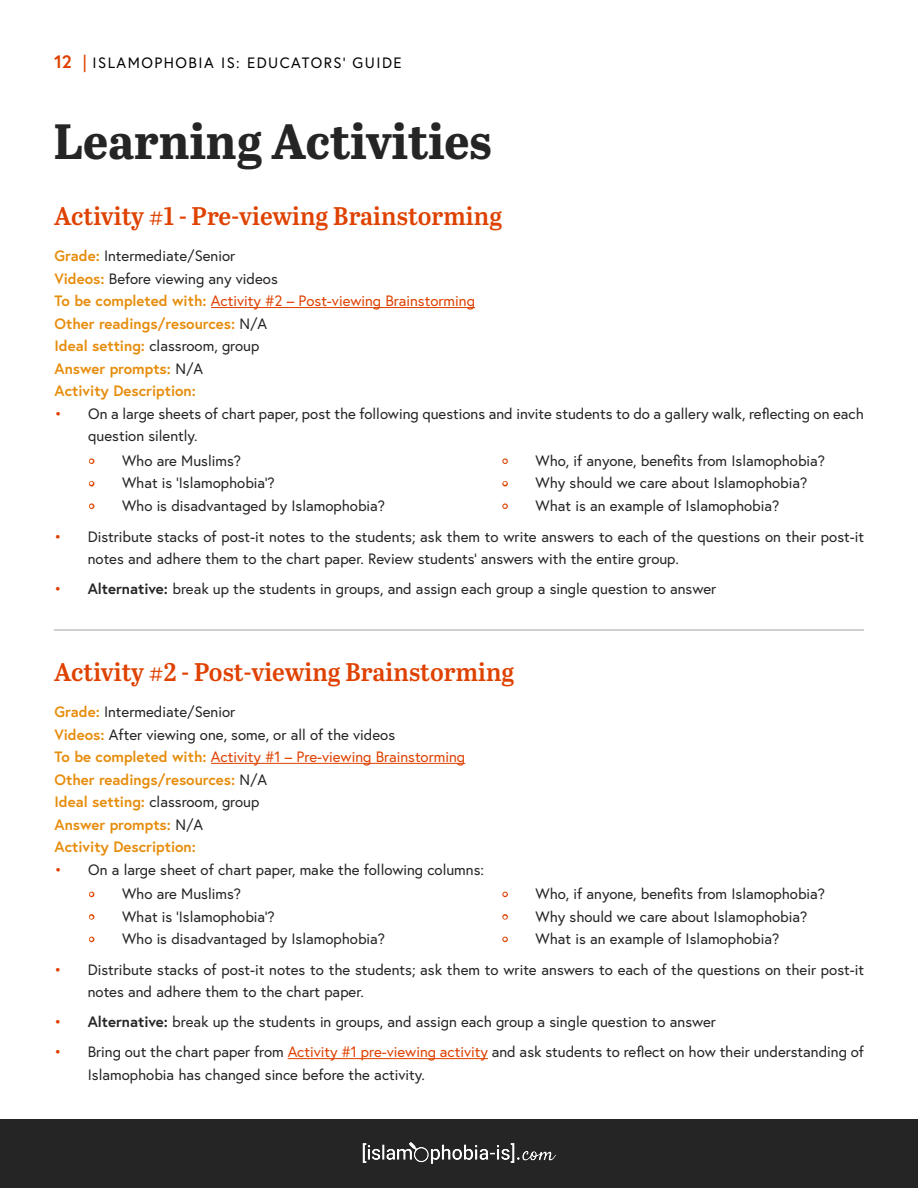
<style>
.page{position:relative;width:918px;height:1188px;background:#fff}
.page>*{position:absolute;margin:0;border:0;box-sizing:border-box;transform-origin:0 0}
.t1{font:700 49.5px "Abril Titling";color:#252525}
.t2{font:25.5px "Abril Titling Sb";color:#df4100}
.t3{font:15px/22.5px "Europa";color:#252525}
.t4{font:700 15px/22.5px "Europa";color:#e78d0d}
.t5{font:15px "Europa";letter-spacing:.1em;color:#000}
.s1{font-weight:700;font-size:18px;color:#df4100}
.s2{font-size:18px;color:#df4100}
.s3{font-weight:400;color:#252525}
.s4{font-weight:400;color:#df4100}
.s5{color:#df4100}
.s6{font-size:13.5px;color:#df4100}
.s7{font-weight:700}
</style>
<div class="page">
<div style="left:0;top:1119px;width:918px;height:69px;background:#252525"></div>
<img style="left:362px;top:1142px;width:194px;height:22px">
<hr style="left:211px;top:307px;width:264px;height:1px;background:#df4100">
<hr style="left:54px;top:629px;width:810px;height:2px;background:#000">
<hr style="left:211px;top:763px;width:254px;height:1px;background:#df4100">
<hr style="left:288px;top:1058px;width:200px;height:1px;background:#df4100">
<p class="t5" style="left:54px;top:53px;width:349px"><span class="s1">12</span> <span class="s2">|</span> ISLAMOPHOBIA IS: EDUCATORS’ GUIDE</p>
<h1 class="t1" style="left:54px;top:106px;width:440px">Learning Activities</h1>
<h2 class="t2" style="left:54px;top:197px;width:450px">Activity #1 - Pre-viewing Brainstorming</h2>
<p class="t4" style="left:55px;top:244px;width:422px">Grade: <span class="s3">Intermediate/Senior<br></span>Videos: <span class="s3">Before viewing any videos<br></span>To be completed with: <span class="s4">Activity #2 – Post-viewing Brainstorming </span>Other readings/resources: <span class="s3">N/A<br></span>Ideal setting: <span class="s3">classroom, group<br></span>Answer prompts: <span class="s3">N/A<br></span>Activity Description:</p>
<p class="t3" style="left:88px;top:402px;width:777px;text-indent:-34px"><span class="s5">•</span> On a large sheets of chart paper, post the following questions and invite students to do a gallery walk, reflecting on each question silently.</p>
<p class="t3" style="left:502px;top:449px;width:325px"><span class="s6">•</span> Who, if anyone, benefits from Islamophobia?</p>
<p class="t3" style="left:502px;top:472px;width:307px"><span class="s6">•</span> Why should we care about Islamophobia?</p>
<p class="t3" style="left:502px;top:494px;width:279px"><span class="s6">•</span> What is an example of Islamophobia?</p>
<p class="t3" style="left:88px;top:525px;width:778px;text-indent:-34px"><span class="s5">•</span> Distribute stacks of post-it notes to the students; ask them to write answers to each of the questions on their post-it notes and adhere them to the chart paper. Review students’ answers with the entire group.</p>
<p class="t3" style="left:54px;top:577px;width:664px"><span class="s5">•</span> <span class="s7">Alternative:</span> break up the students in groups, and assign each group a single question to answer</p>
<p class="t3" style="left:88px;top:449px;width:154px"><span class="s6">•</span> Who are Muslims?</p>
<p class="t3" style="left:88px;top:472px;width:188px"><span class="s6">•</span> What is ‘Islamophobia’?</p>
<p class="t3" style="left:88px;top:494px;width:298px"><span class="s6">•</span> Who is disadvantaged by Islamophobia?</p>
<h2 class="t2" style="left:54px;top:653px;width:462px">Activity #2 - Post-viewing Brainstorming</h2>
<p class="t4" style="left:55px;top:700px;width:412px">Grade: <span class="s3">Intermediate/Senior<br></span>Videos: <span class="s3">After viewing one, some, or all of the videos<br></span>To be completed with: <span class="s4">Activity #1 – Pre-viewing Brainstorming </span>Other readings/resources: <span class="s3">N/A<br></span>Ideal setting: <span class="s3">classroom, group<br></span>Answer prompts: <span class="s3">N/A</span></p>
<p class="t4" style="left:55px;top:835px;width:143px">Activity Description:</p>
<p class="t3" style="left:55px;top:858px;width:431px"><span class="s5">•</span> On a large sheet of chart paper, make the following columns:</p>
<p class="t3" style="left:88px;top:882px;width:154px"><span class="s6">•</span> Who are Muslims?</p>
<p class="t3" style="left:88px;top:905px;width:188px"><span class="s6">•</span> What is ‘Islamophobia’?</p>
<p class="t3" style="left:88px;top:927px;width:298px"><span class="s6">•</span> Who is disadvantaged by Islamophobia?</p>
<p class="t3" style="left:502px;top:882px;width:325px"><span class="s6">•</span> Who, if anyone, benefits from Islamophobia?</p>
<p class="t3" style="left:502px;top:905px;width:307px"><span class="s6">•</span> Why should we care about Islamophobia?</p>
<p class="t3" style="left:502px;top:927px;width:279px"><span class="s6">•</span> What is an example of Islamophobia?</p>
<p class="t3" style="left:88px;top:958px;width:778px;text-indent:-34px"><span class="s5">•</span> Distribute stacks of post-it notes to the students; ask them to write answers to each of the questions on their post-it notes and adhere them to the chart paper.</p>
<p class="t3" style="left:54px;top:1010px;width:664px"><span class="s5">•</span> <span class="s7">Alternative:</span> break up the students in groups, and assign each group a single question to answer</p>
<p class="t3" style="left:88px;top:1041px;width:778px;text-indent:-34px"><span class="s5">•</span> Bring out the chart paper from <span class="s5">Activity #1 pre-viewing activity</span> and ask students to reflect on how their understanding of<br>Islamophobia has changed since before the activity.</p>
</div>
